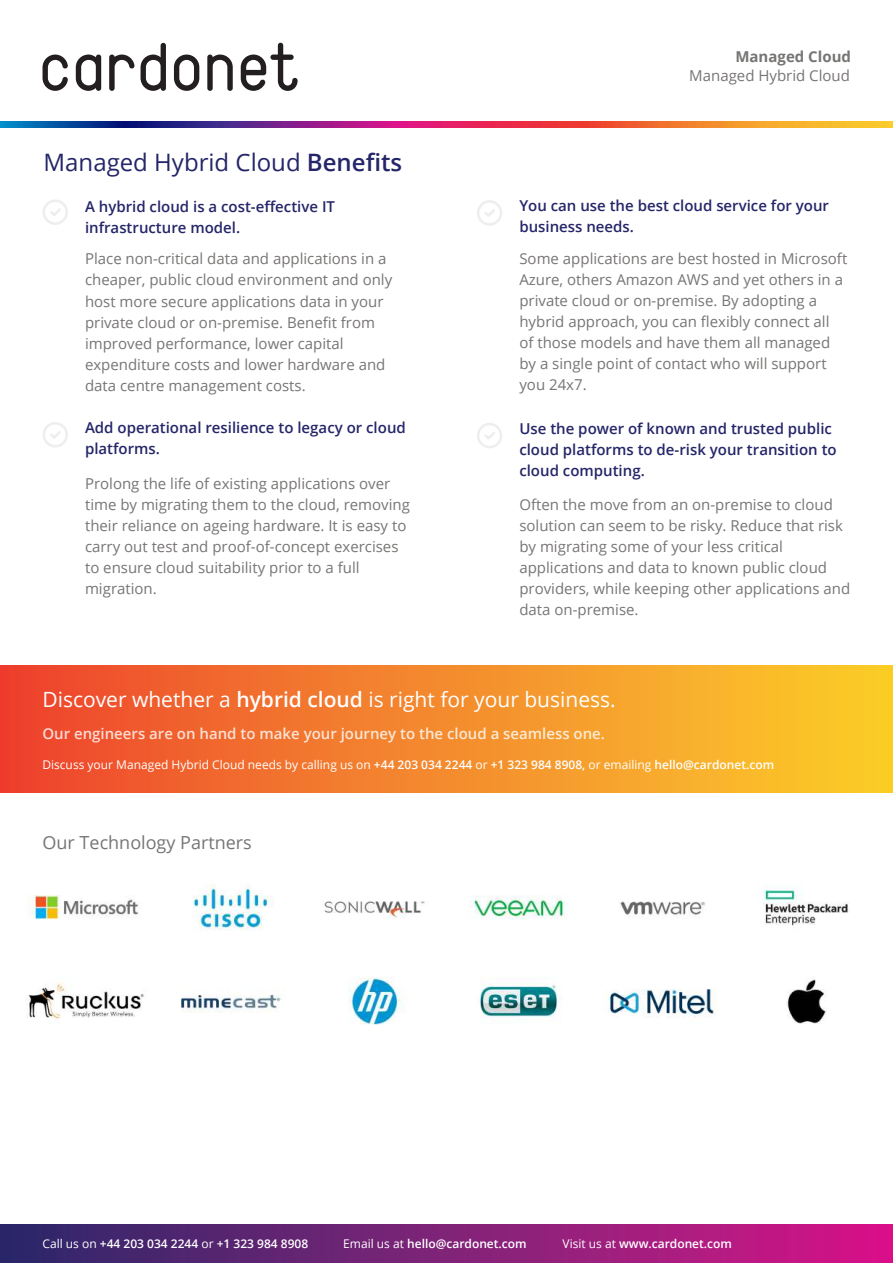
<style>
.page{position:relative;width:893px;height:1263px;background:#fff}
.page>*{position:absolute;margin:0;border:0;box-sizing:border-box;transform-origin:0 0}
.t1{font:24px "Open Sans";color:#252569}
.t2{font:21px "Open Sans";color:#fff}
.t3{font:18px "Open Sans";color:#777574}
.t4{font:15px/21px "Open Sans";color:#777574}
.t5{font:600 15px/21px "Open Sans";color:#252569}
.t6{font:600 15px "Open Sans";color:rgb(255 255 255/.8)}
.t7{font:700 15px "Open Sans";color:#777574}
.t8{font:12px "Open Sans";color:#fff}
.t9{font:600 12px "Open Sans";color:#fff}
.s1{font-weight:600}
.s2{font-weight:400}
</style>
<div class="page">
<div style="left:0;top:1225px;width:893px;height:38px;background:linear-gradient(to right,#2a2a69,#d71688)"></div>
<svg style="left:43px;top:55px;width:25px;height:36px"></svg>
<svg style="left:76px;top:55px;width:25px;height:36px"></svg>
<svg style="left:174px;top:55px;width:25px;height:36px"></svg>
<svg style="left:207px;top:55px;width:26px;height:36px"></svg>
<svg style="left:141px;top:43px;width:25px;height:48px"></svg>
<svg style="left:109px;top:55px;width:26px;height:36px"></svg>
<svg style="left:241px;top:43px;width:57px;height:48px"></svg>
<img style="left:0;top:122px;width:893px;height:6px">
<svg style="left:43px;top:200px;width:25px;height:25px"></svg>
<svg style="left:43px;top:422px;width:25px;height:25px"></svg>
<svg style="left:477px;top:423px;width:25px;height:25px"></svg>
<svg style="left:477px;top:200px;width:25px;height:26px"></svg>
<div style="left:0;top:665px;width:893px;height:128px;background:linear-gradient(to right,#ed432f,#fbd02a)"></div>
<img style="left:25px;top:884px;width:825px;height:141px">
<h1 class="t1" style="left:44px;top:153px;width:360px">Managed Hybrid Cloud <span class="s1">Benefits</span></h1>
<p class="t7" style="left:735px;top:50px;width:117px">Managed Cloud</p>
<p class="t4" style="left:689px;top:67px;width:162px">Managed Hybrid Cloud</p>
<p class="t5" style="left:85px;top:197px;width:252px">A hybrid cloud is a cost-effective IT infrastructure model.</p>
<p class="t5" style="left:519px;top:197px;width:311px">You can use the best cloud service for your business needs.</p>
<p class="t4" style="left:85px;top:250px;width:309px">Place non-critical data and applications in a cheaper, public cloud environment and only host more secure applications data in your private cloud or on-premise. Benefit from improved performance, lower capital expenditure costs and lower hardware and data centre management costs.</p>
<p class="t5" style="left:85px;top:419px;width:322px">Add operational resilience to legacy or cloud platforms.</p>
<p class="t4" style="left:85px;top:474px;width:326px">Prolong the life of existing applications over time by migrating them to the cloud, removing their reliance on ageing hardware. It is easy to carry out test and proof-of-concept exercises to ensure cloud suitability prior to a full migration.</p>
<p class="t4" style="left:519px;top:250px;width:329px">Some applications are best hosted in Microsoft Azure, others Amazon AWS and yet others in a private cloud or on-premise. By adopting a hybrid approach, you can flexibly connect all of those models and have them all managed by a single point of contact who will support you 24x7.</p>
<p class="t5" style="left:519px;top:419px;width:319px">Use the power of known and trusted public cloud platforms to de-risk your transition to cloud computing.</p>
<p class="t4" style="left:519px;top:495px;width:332px">Often the move from an on-premise to cloud solution can seem to be risky. Reduce that risk by migrating some of your less critical applications and data to known public cloud providers, while keeping other applications and data on-premise.</p>
<h2 class="t2" style="left:42px;top:691px;width:575px">Discover whether a <span class="s1">hybrid cloud</span> is right for your business.</h2>
<p class="t6" style="left:42px;top:727px;width:564px">Our engineers are on hand to make your journey to the cloud a seamless one.</p>
<p class="t8" style="left:42px;top:760px;width:733px">Discuss your Managed Hybrid Cloud needs by calling us on <span class="s1">+44 203 034 2244</span> or <span class="s1">+1 323 984 8908,</span> or emailing <span class="s1">hello@cardonet.com</span></p>
<p class="t3" style="left:43px;top:835px;width:211px">Our Technology Partners</p>
<p class="t9" style="left:43px;top:1239px;width:267px"><span class="s2">Call us on</span> +44 203 034 2244 <span class="s2">or</span> +1 323 984 8908</p>
<p class="t9" style="left:343px;top:1239px;width:185px"><span class="s2">Email us at</span> hello@cardonet.com</p>
<p class="t9" style="left:563px;top:1239px;width:171px"><span class="s2">Visit us at</span> www.cardonet.com</p>
</div>
